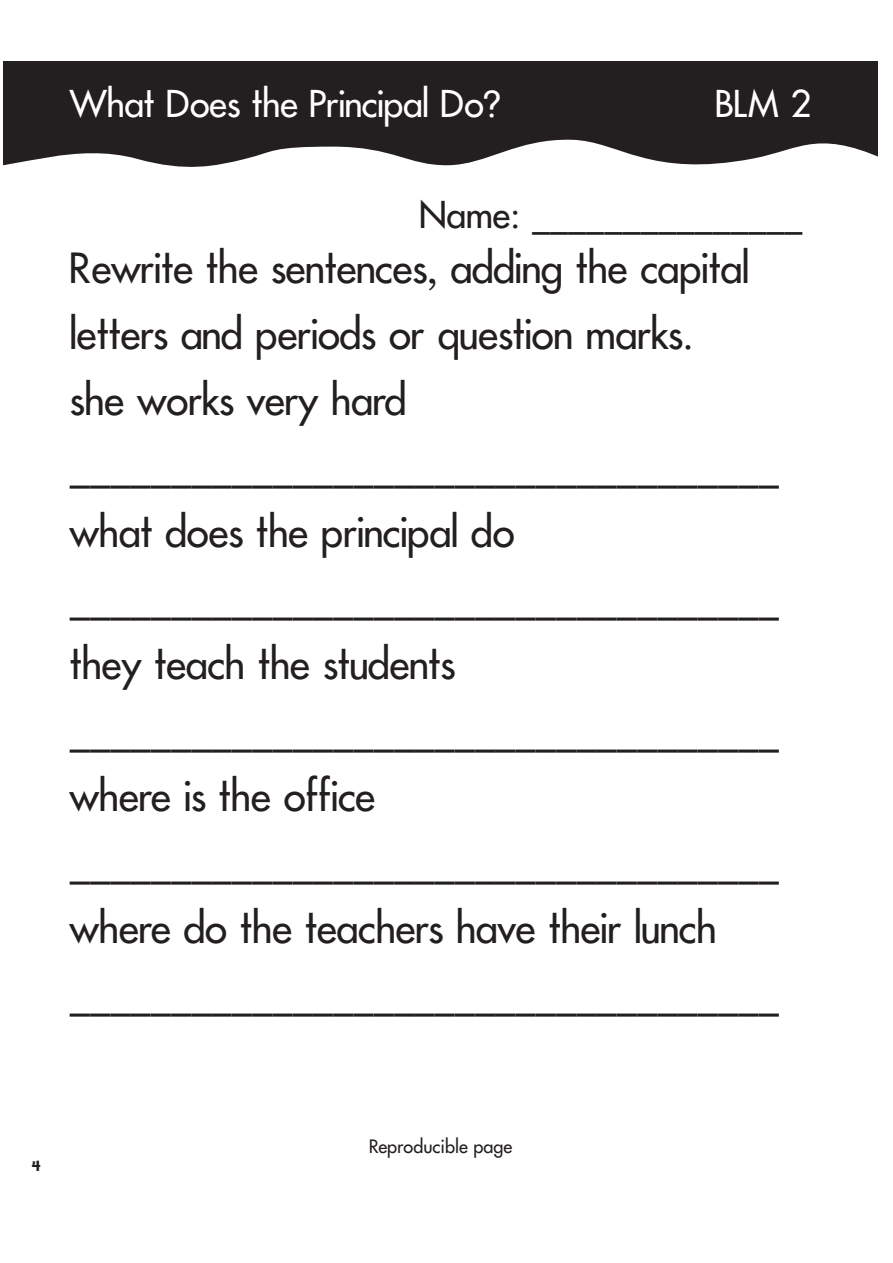
<style>
.page{position:relative;width:893px;height:1263px;background:#fff}
.page>*{position:absolute;margin:0;border:0;box-sizing:border-box;transform-origin:0 0}
.t1{font:40.5px/66px "Futura JUNIORSP";color:#231f20}
.t2{font:36px "Futura JUNIORSP";color:#fff}
.t3{font:36px "Futura JUNIORSP";color:#231f20}
.t4{font:18px "Futura";color:#231f20}
.t5{font:700 18px "Bailey Sans ITC";color:#231f20}
</style>
<div class="page">
<svg style="left:3px;top:62px;width:875px;height:105px;fill:#231f20"></svg>
<p class="t2" style="left:70px;top:87px;width:432px">What Does the Principal Do?</p>
<p class="t2" style="left:715px;top:87px;width:98px">BLM 2</p>
<p class="t3" style="left:418px;top:198px;width:385px">Name: _______________</p>
<p class="t1" style="left:70px;top:237px;width:710px">Rewrite the sentences, adding the capital letters and periods or question marks.<br>she works very hard ___________________________________ what does the principal do ___________________________________ they teach the students ___________________________________ where is the office ___________________________________ where do the teachers have their lunch ___________________________________</p>
<p class="t5" style="left:32px;top:1158px;width:11px">4</p>
<p class="t4" style="left:369px;top:1137px;width:145px">Reproducible page</p>
</div>
